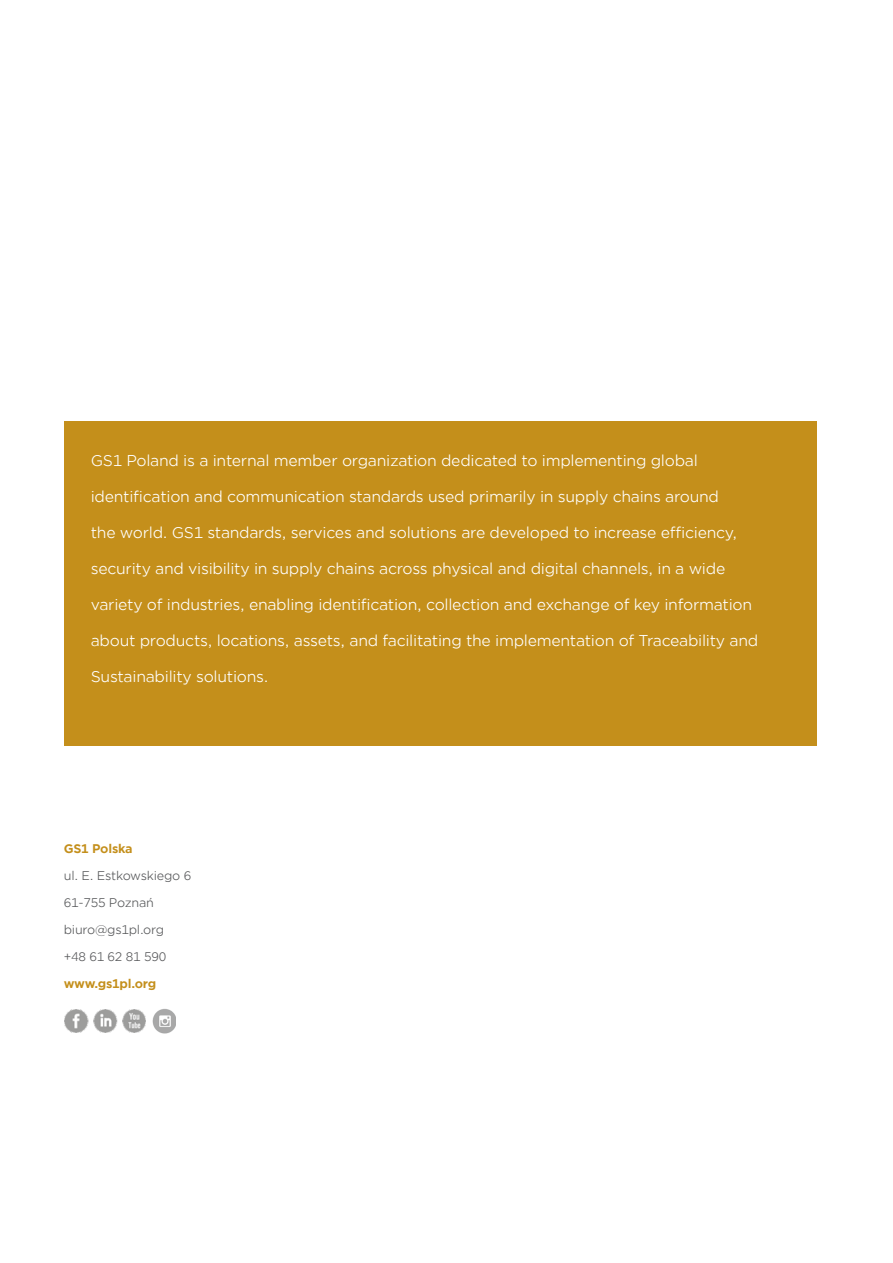
<style>
.page{position:relative;width:893px;height:1263px;background:#fff}
.page>*{position:absolute;margin:0;border:0;box-sizing:border-box;transform-origin:0 0}
.t1{font:15px "Gotham Office";letter-spacing:-.02em;color:#fff}
.t2{font:12px "Gotham Office";letter-spacing:-.02em;color:#58595b}
.t3{font:700 12px "Gotham Office";letter-spacing:-.02em;color:#c48f1b}
</style>
<div class="page">
<div style="left:64px;top:421px;width:752px;height:324px;background:#c48f1b"></div>
<img style="left:65px;top:1009px;width:81px;height:24px">
<img style="left:153px;top:1009px;width:22px;height:24px">
<p class="t1" style="left:91px;top:450px;width:609px">GS1 Poland is a internal member organization dedicated to implementing global</p>
<p class="t1" style="left:91px;top:486px;width:630px">identification and communication standards used primarily in supply chains around</p>
<p class="t1" style="left:91px;top:522px;width:648px">the world. GS1 standards, services and solutions are developed to increase efficiency,</p>
<p class="t1" style="left:91px;top:558px;width:636px">security and visibility in supply chains across physical and digital channels, in a wide</p>
<p class="t1" style="left:91px;top:594px;width:663px">variety of industries, enabling identification, collection and exchange of key information</p>
<p class="t1" style="left:91px;top:630px;width:669px">about products, locations, assets, and facilitating the implementation of Traceability and</p>
<p class="t1" style="left:91px;top:666px;width:179px">Sustainability solutions.</p>
<p class="t3" style="left:64px;top:840px;width:70px">GS1 Polska</p>
<p class="t2" style="left:64px;top:868px;width:129px">ul. E. Estkowskiego 6</p>
<p class="t2" style="left:64px;top:895px;width:92px">61-755 Poznań</p>
<p class="t2" style="left:64px;top:922px;width:102px">biuro@gs1pl.org</p>
<p class="t2" style="left:64px;top:949px;width:104px">+48 61 62 81 590</p>
<p class="t3" style="left:64px;top:975px;width:94px">www.gs1pl.org</p>
</div>
